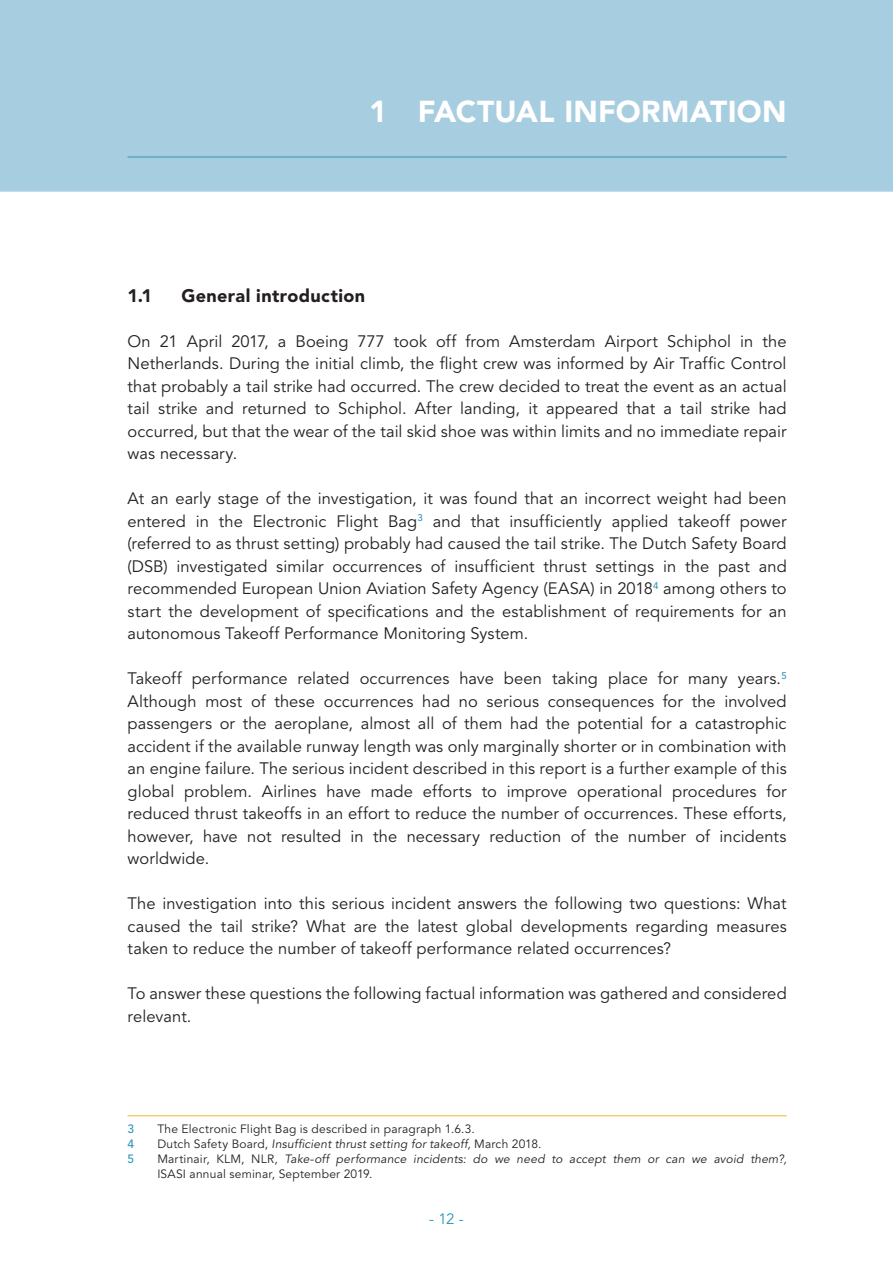
<style>
.page{position:relative;width:893px;height:1263px;background:#fff}
.page>*{position:absolute;margin:0;border:0;box-sizing:border-box;transform-origin:0 0}
.t1{font:900 30px "Avenir LT Std";letter-spacing:.01em;color:#fff}
.t2{font:900 18px "Avenir LT Std";letter-spacing:.02em;color:#231f20}
.t3{font:16.5px/22.5px "Avenir LT Std";letter-spacing:.005em;color:#231f20;text-align:justify}
.t4{font:15px "Avenir LT Std";color:#2f97b9}
.t5{font:italic 12px/15px "Avenir LT Std";letter-spacing:.015em;color:#231f20}
.t6{font:12px "Avenir LT Std";letter-spacing:.02em;color:#231f20}
.t7{font:500 12px "Avenir LT Std";color:#2f97b9}
.s1{font-style:normal}
</style>
<div class="page">
<div style="left:0;top:0;width:893px;height:192px;background:#a7cde0"></div>
<hr style="left:128px;top:157px;width:659px;height:1px;background:#2f97b9">
<hr style="left:128px;top:1115px;width:659px;height:1px;background:#fbb033">
<h1 class="t1" style="left:369px;top:93px;width:419px">1 FACTUAL INFORMATION</h1>
<p class="t2" style="left:128px;top:284px;width:26px">1.1</p>
<p class="t2" style="left:182px;top:284px;width:185px">General introduction</p>
<p class="t3" style="left:128px;top:330px;width:661px">On 21 April 2017, a Boeing 777 took off from Amsterdam Airport Schiphol in the Netherlands. During the initial climb, the flight crew was informed by Air Traffic Control that probably a tail strike had occurred. The crew decided to treat the event as an actual tail strike and returned to Schiphol. After landing, it appeared that a tail strike had occurred, but that the wear of the tail skid shoe was within limits and no immediate repair was necessary.</p>
<p class="t3" style="left:128px;top:488px;width:661px">At an early stage of the investigation, it was found that an incorrect weight had been entered in the Electronic Flight Bag<sup>3</sup> and that insufficiently applied takeoff power (referred to as thrust setting) probably had caused the tail strike. The Dutch Safety Board (DSB) investigated similar occurrences of insufficient thrust settings in the past and recommended European Union Aviation Safety Agency (EASA) in 2018<sup>4</sup> among others to start the development of specifications and the establishment of requirements for an autonomous Takeoff Performance Monitoring System.</p>
<p class="t3" style="left:128px;top:668px;width:661px">Takeoff performance related occurrences have been taking place for many years.<sup>5<br></sup>Although most of these occurrences had no serious consequences for the involved passengers or the aeroplane, almost all of them had the potential for a catastrophic accident if the available runway length was only marginally shorter or in combination with an engine failure. The serious incident described in this report is a further example of this global problem. Airlines have made efforts to improve operational procedures for reduced thrust takeoffs in an effort to reduce the number of occurrences. These efforts, however, have not resulted in the necessary reduction of the number of incidents worldwide.</p>
<p class="t3" style="left:128px;top:893px;width:661px">The investigation into this serious incident answers the following two questions: What caused the tail strike? What are the latest global developments regarding measures taken to reduce the number of takeoff performance related occurrences?</p>
<p class="t3" style="left:128px;top:983px;width:661px">To answer these questions the following factual information was gathered and considered relevant.</p>
<p class="t7" style="left:128px;top:1122px;width:8px">3</p>
<p class="t6" style="left:157px;top:1122px;width:319px">The Electronic Flight Bag is described in paragraph 1.6.3.</p>
<p class="t7" style="left:128px;top:1137px;width:8px">4</p>
<p class="t5" style="left:157px;top:1137px;width:386px"><span class="s1">Dutch Safety Board,</span> Insufficient thrust setting for takeoff, <span class="s1">March 2018.</span></p>
<p class="t7" style="left:128px;top:1152px;width:8px">5</p>
<p class="t5" style="left:157px;top:1152px;width:631px"><span class="s1">Martinair, KLM, NLR,</span> Take-off performance incidents: do we need to accept them or can we avoid them?,<br><span class="s1">ISASI annual seminar, September 2019.</span></p>
<p class="t4" style="left:429px;top:1210px;width:36px">- 12 -</p>
</div>
